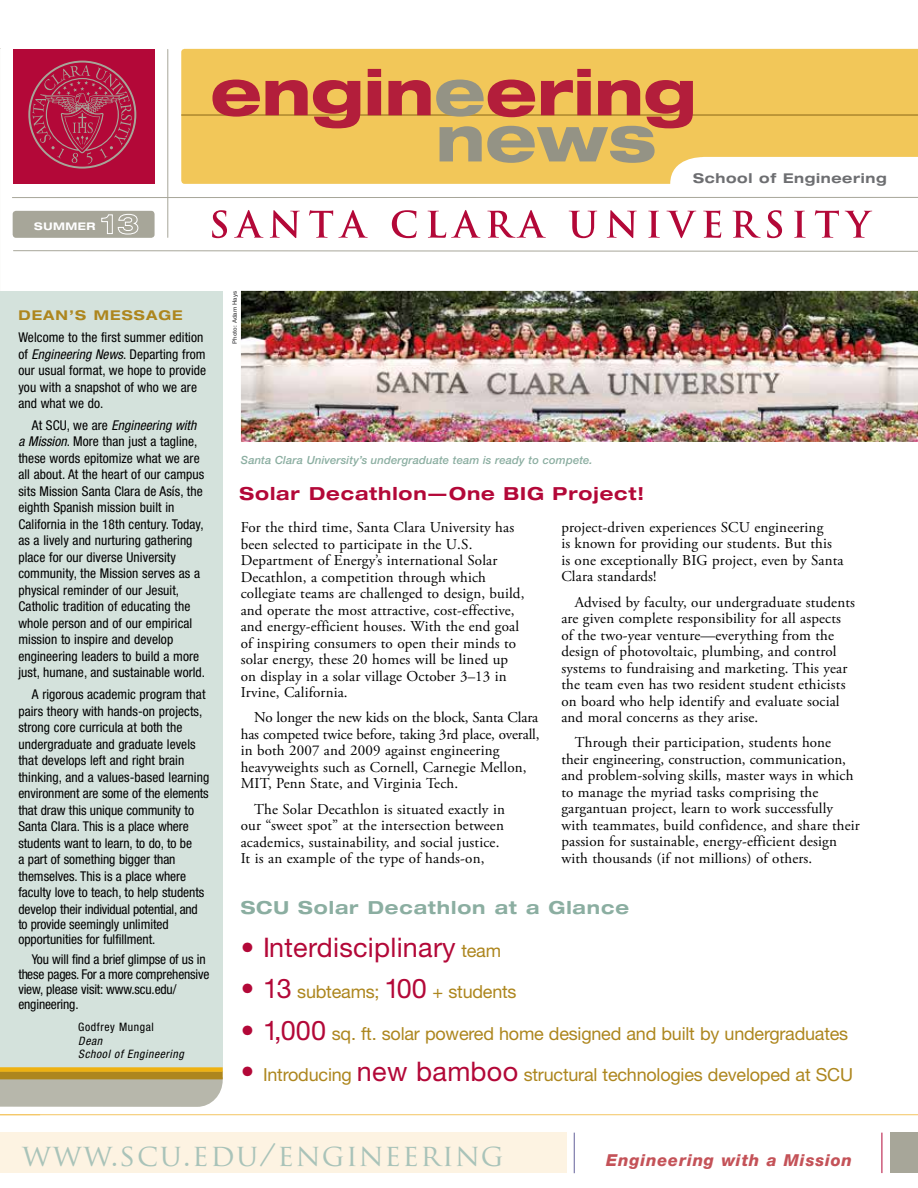
<style>
.page{position:relative;width:918px;height:1188px;background:#fff}
.page>*{position:absolute;margin:0;border:0;box-sizing:border-box;transform-origin:0 0}
.t1{font:30px "Trajan Pro";letter-spacing:.05em;color:#a9c3b9}
.t2{font:27px "Helvetica Neue";letter-spacing:.01em;color:#b30838}
.t3{font:18px "Helvetica Neue";letter-spacing:-.01em;color:#ad861e}
.t4{font:700 expanded 18px "Helvetica Neue";letter-spacing:.05em;color:#b30838}
.t5{font:700 expanded 18px "Helvetica Neue";letter-spacing:.05em;color:#8baea1}
.t6{font:italic 800 16.5px "Helvetica Neue";letter-spacing:.05em;color:#c45258}
.t7{font:15px/16.5px "Adobe Garamond Pro";letter-spacing:.01em;color:#000}
.t8{font:condensed 13.5px/16.5px "Helvetica Neue";letter-spacing:.005em;color:#000}
.t9{font:700 expanded 13.5px "Helvetica Neue";letter-spacing:.05em;color:#6d6e71}
.t10{font:700 expanded 13.5px "Helvetica Neue";letter-spacing:.08em;color:#ad861e}
.t11{font:italic condensed 11.7px/13.5px "Helvetica Neue";letter-spacing:.05em;color:#000}
.t12{font:condensed 11.7px "Helvetica Neue";letter-spacing:.05em;color:#000}
.t13{font:italic 500 11.25px "Helvetica Neue";letter-spacing:.01em;color:#8baea1}
.t14{font:700 expanded 10.5px "Helvetica Neue";letter-spacing:.05em;color:#fff}
.t15{font:500 6px "Helvetica Neue";letter-spacing:.01em;color:#4d4d4f}
.s1{font-style:italic}
.s2{font-size:18px;color:#ad861e}
.s3{font-size:27px;color:#b30838}
</style>
<div class="page">
<hr style="left:882px;top:1133px;width:1px;height:40px;background:#b30838">
<hr style="left:0;top:1114px;width:918px;height:1px;background:#f4c562">
<div style="left:891px;top:1133px;width:27px;height:40px;background:#a7a699"></div>
<div style="left:13px;top:49px;width:142px;height:135px;background:#b30838"></div>
<div style="left:0;top:291px;width:223px;height:780px;background:#d4e2dc"></div>
<div style="left:0;top:1133px;width:566px;height:40px;background:#fdf3e2"></div>
<hr style="left:574px;top:1133px;width:1px;height:40px;background:#63619a">
<svg style="left:13px;top:250px;width:905px;height:2px"></svg>
<div style="left:13px;top:211px;width:142px;height:27px;background:#a7a699;border-radius:3px"></div>
<svg style="left:0;top:1079px;width:223px;height:28px"></svg>
<div style="left:0;top:1071px;width:223px;height:8px;background:#ad861e"></div>
<div style="left:0;top:1067px;width:223px;height:5px;background:#eeb111"></div>
<div style="left:181px;top:49px;width:737px;height:135px;background:#f2c759"></div>
<hr style="left:181px;top:114px;width:737px;height:2px;background:#ac872e">
<svg style="left:212px;top:80px;width:48px;height:37px"></svg>
<svg style="left:266px;top:80px;width:94px;height:48px"></svg>
<svg style="left:368px;top:69px;width:13px;height:46px"></svg>
<hr style="left:167px;top:49px;width:1px;height:188px;background:#a7a699">
<svg style="left:28px;top:61px;width:108px;height:108px"></svg>
<hr style="left:12px;top:197px;width:906px;height:1px;background:#a7a699">
<svg style="left:212px;top:210px;width:15px;height:28px"></svg>
<svg style="left:234px;top:210px;width:29px;height:28px"></svg>
<svg style="left:270px;top:210px;width:30px;height:28px"></svg>
<svg style="left:309px;top:210px;width:59px;height:28px"></svg>
<svg style="left:388px;top:69px;width:530px;height:169px"></svg>
<svg style="left:101px;top:213px;width:38px;height:22px"></svg>
<img style="left:241px;top:291px;width:677px;height:151px">
<p class="t14" style="left:34px;top:219px;width:63px">sUMMER</p>
<p class="t9" style="left:693px;top:170px;width:195px">School of Engineering</p>
<p class="t10" style="left:18px;top:307px;width:166px">DEAN’S MESSAGE</p>
<p class="t8" style="left:18px;top:329px;width:189px">Welcome to the first summer edition of <span class="s1">Engineering News</span>. Departing from our usual format, we hope to provide you with a snapshot of who we are and what we do.</p>
<p class="t8" style="left:18px;top:417px;width:188px;text-indent:14px">At SCU, we are <span class="s1">Engineering with a Mission</span>. More than just a tagline, these words epitomize what we are all about. At the heart of our campus sits Mission Santa Clara de Asís, the eighth Spanish mission built in California in the 18th century. Today, as a lively and nurturing gathering place for our diverse University community, the Mission serves as a physical reminder of our Jesuit, Catholic tradition of educating the whole person and of our empirical mission to inspire and develop engineering leaders to build a more just, humane, and sustainable world.</p>
<p class="t8" style="left:18px;top:686px;width:192px;text-indent:14px">A rigorous academic program that pairs theory with hands-on projects, strong core curricula at both the undergraduate and graduate levels that develops left and right brain thinking, and a values-based learning environment are some of the elements that draw this unique community to Santa Clara. This is a place where students want to learn, to do, to be<br>a part of something bigger than themselves. This is a place where faculty love to teach, to help students develop their individual potential, and</p>
<p class="t8" style="left:18px;top:916px;width:152px;line-height:15px">to provide seemingly unlimited opportunities for fulfillment.</p>
<p class="t8" style="left:18px;top:952px;width:193px;line-height:15px;text-indent:14px">You will find a brief glimpse of us in these pages. For a more comprehensive view, please visit: www.scu.edu/ engineering.</p>
<p class="t12" style="left:78px;top:1020px;width:77px">Godfrey Mungal</p>
<p class="t11" style="left:78px;top:1034px;width:107px">Dean<br>School of Engineering</p>
<p class="t15" style="left:231px;top:344px;width:54px;rotate:-90deg">Photo: Adam Hays</p>
<p class="t13" style="left:241px;top:453px;width:353px">Santa Clara University’s undergraduate team is ready to compete.</p>
<p class="t4" style="left:240px;top:482px;width:406px">Solar Decathlon—One BIG Project!</p>
<p class="t7" style="left:241px;top:520px;width:285px">For the third time, Santa Clara University has been selected to participate in the U.S.<br>Department of Energy’s international Solar Decathlon, a competition through which collegiate teams are challenged to design, build, and operate the most attractive, cost-effective, and energy-efficient houses. With the end goal of inspiring consumers to open their minds to solar energy, these 20 homes will be lined up on display in a solar village October 3–13 in Irvine, California.</p>
<p class="t7" style="left:241px;top:710px;width:300px;text-indent:14px">No longer the new kids on the block, Santa Clara has competed twice before, taking 3rd place, overall, in both 2007 and 2009 against engineering heavyweights such as Cornell, Carnegie Mellon, MIT, Penn State, and Virginia Tech.</p>
<p class="t7" style="left:241px;top:801px;width:266px;text-indent:14px">The Solar Decathlon is situated exactly in our “sweet spot” at the intersection between academics, sustainability, and social justice.<br>It is an example of the type of hands-on,</p>
<p class="t7" style="left:561px;top:519px;width:284px">project-driven experiences SCU engineering<br>is known for providing our students. But this is one exceptionally BIG project, even by Santa Clara standards!</p>
<p class="t7" style="left:561px;top:594px;width:295px;text-indent:14px">Advised by faculty, our undergraduate students are given complete responsibility for all aspects of the two-year venture—everything from the design of photovoltaic, plumbing, and control systems to fundraising and marketing. This year the team even has two resident student ethicists on board who help identify and evaluate social and moral concerns as they arise.</p>
<p class="t7" style="left:561px;top:735px;width:300px;text-indent:14px">Through their participation, students hone their engineering, construction, communication, and problem-solving skills, master ways in which to manage the myriad tasks comprising the gargantuan project, learn to work successfully with teammates, build confidence, and share their passion for sustainable, energy-efficient design with thousands (if not millions) of others.</p>
<p class="t5" style="left:241px;top:897px;width:390px">SCU Solar Decathlon at a Glance</p>
<h2 class="t2" style="left:241px;top:931px;width:262px">• Interdisciplinary <span class="s2">team</span></h2>
<p class="t3" style="left:241px;top:981px;width:277px"><span class="s3">• 13</span> subteams; <span class="s3">100</span> + students</p>
<p class="t3" style="left:241px;top:1022px;width:609px"><span class="s3">• 1,000</span> sq. ft. solar powered home designed and built by undergraduates</p>
<p class="t3" style="left:241px;top:1064px;width:614px"><span class="s3">•</span> Introducing <span class="s3">new bamboo</span> structural technologies developed at SCU</p>
<h1 class="t1" style="left:22px;top:1136px;width:483px">WWW.SCU.EDU/ENGINEERING</h1>
<p class="t6" style="left:606px;top:1150px;width:247px">Engineering with a Mission</p>
</div>
